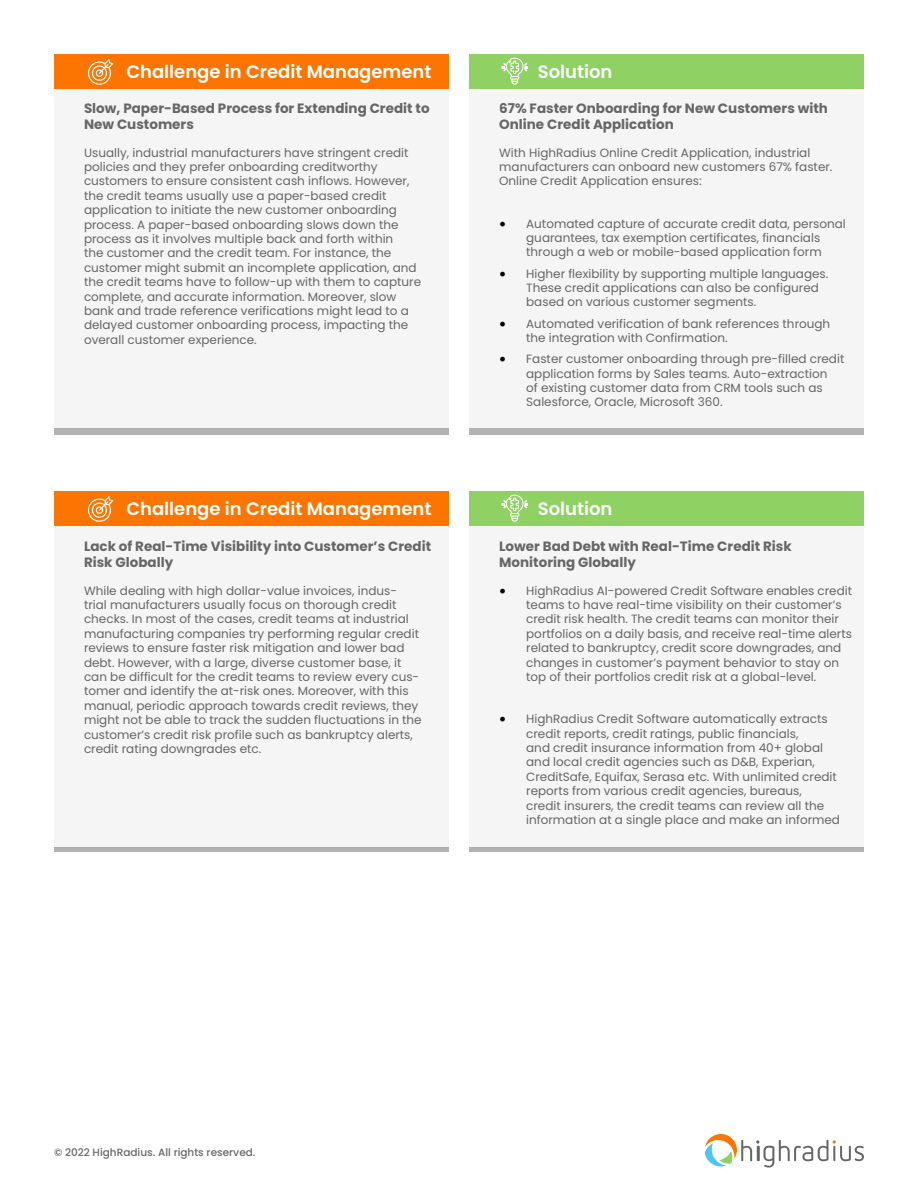
<style>
.page{position:relative;width:918px;height:1188px;background:#fff}
.page>*{position:absolute;margin:0;border:0;box-sizing:border-box;transform-origin:0 0}
.t1{font:600 18px "Poppins";color:#fcffff}
.t2{font:600 18px "Poppins";color:#fff}
.t3{font:700 13.5px/16.2px "Poppins";color:#666}
.t4{font:12px/14.4px "Poppins";color:#666}
.t5{font:500 10.5px "Poppins";color:#666767}
.s1{font-family:"Minion Pro";font-size:18px;color:#000}
</style>
<div class="page">
<svg style="left:705px;top:1134px;width:159px;height:34px"></svg>
<div style="left:54px;top:88px;width:395px;height:341px;background:#f5f5f5"></div>
<div style="left:54px;top:525px;width:395px;height:323px;background:#f5f5f5"></div>
<div style="left:469px;top:87px;width:395px;height:341px;background:#f5f5f5"></div>
<div style="left:469px;top:525px;width:395px;height:323px;background:#f5f5f5"></div>
<div style="left:54px;top:428px;width:395px;height:6px;background:#b2b3b3"></div>
<div style="left:54px;top:847px;width:395px;height:5px;background:#b2b3b3"></div>
<div style="left:469px;top:428px;width:395px;height:6px;background:#b2b3b3"></div>
<div style="left:469px;top:847px;width:395px;height:5px;background:#b2b3b3"></div>
<div style="left:54px;top:54px;width:395px;height:34px;background:#fc7500"></div>
<div style="left:469px;top:54px;width:395px;height:34px;background:#8fd163"></div>
<svg style="left:501px;top:57px;width:27px;height:28px"></svg>
<svg style="left:87px;top:59px;width:26px;height:26px"></svg>
<div style="left:54px;top:491px;width:395px;height:34px;background:#fc7500"></div>
<div style="left:469px;top:491px;width:395px;height:34px;background:#8fd163"></div>
<svg style="left:501px;top:494px;width:27px;height:28px"></svg>
<svg style="left:87px;top:496px;width:26px;height:26px"></svg>
<h1 class="t1" style="left:126px;top:61px;width:307px">Challenge in Credit Management</h1>
<h1 class="t1" style="left:538px;top:61px;width:76px">Solution</h1>
<h1 class="t2" style="left:84px;top:64px;width:159px">Cash Application</h1>
<p class="t3" style="left:84px;top:100px;width:347px">Slow, Paper-Based Process for Extending Credit to<br>New Customers</p>
<p class="t3" style="left:499px;top:100px;width:330px">67% Faster Onboarding for New Customers with<br>Online Credit Application</p>
<p class="t4" style="left:84px;top:145px;width:339px">Usually, industrial manufacturers have stringent credit policies and they prefer onboarding creditworthy customers to ensure consistent cash inflows. However, the credit teams usually use a paper-based credit application to initiate the new customer onboarding process. A paper-based onboarding slows down the process as it involves multiple back and forth within<br>the customer and the credit team. For instance, the customer might submit an incomplete application, and the credit teams have to follow-up with them to capture complete, and accurate information. Moreover, slow bank and trade reference verifications might lead to a delayed customer onboarding process, impacting the overall customer experience.</p>
<p class="t4" style="left:499px;top:145px;width:335px">With HighRadius Online Credit Application, industrial manufacturers can onboard new customers 67% faster.<br>Online Credit Application ensures:</p>
<p class="t4" style="left:499px;top:216px;width:348px;text-align:center"><span class="s1">•</span> Automated capture of accurate credit data, personal guarantees, tax exemption certificates, financials<br>through a web or mobile-based application form</p>
<p class="t4" style="left:526px;top:266px;width:304px;text-indent:-27px"><span class="s1">•</span> Higher flexibility by supporting multiple languages.<br>These credit applications can also be configured based on various customer segments.</p>
<p class="t4" style="left:526px;top:316px;width:306px;text-indent:-27px"><span class="s1">•</span> Automated verification of bank references through the integration with Confirmation.</p>
<p class="t4" style="left:526px;top:352px;width:320px;text-indent:-27px"><span class="s1">•</span> Faster customer onboarding through pre-filled credit application forms by Sales teams. Auto-extraction<br>of existing customer data from CRM tools such as Salesforce, Oracle, Microsoft 360.</p>
<h1 class="t1" style="left:126px;top:498px;width:307px">Challenge in Credit Management</h1>
<h1 class="t1" style="left:538px;top:498px;width:76px">Solution</h1>
<p class="t3" style="left:84px;top:538px;width:349px">Lack of Real-Time Visibility into Customer’s Credit<br>Risk Globally</p>
<p class="t4" style="left:84px;top:583px;width:339px">While dealing with high dollar-value invoices, indus&shy;trial manufacturers usually focus on thorough credit checks. In most of the cases, credit teams at industrial manufacturing companies try performing regular credit reviews to ensure faster risk mitigation and lower bad debt. However, with a large, diverse customer base, it can be difficult for the credit teams to review every cus&shy;tomer and identify the at-risk ones. Moreover, with this manual, periodic approach towards credit reviews, they might not be able to track the sudden fluctuations in the customer’s credit risk profile such as bankruptcy alerts, credit rating downgrades etc.</p>
<p class="t3" style="left:499px;top:538px;width:294px">Lower Bad Debt with Real-Time Credit Risk<br>Monitoring Globally</p>
<p class="t4" style="left:526px;top:583px;width:327px;text-indent:-27px"><span class="s1">•</span> HighRadius AI-powered Credit Software enables credit teams to have real-time visibility on their customer’s credit risk health. The credit teams can monitor their portfolios on a daily basis, and receive real-time alerts related to bankruptcy, credit score downgrades, and changes in customer’s payment behavior to stay on top of their portfolios credit risk at a global-level.</p>
<p class="t4" style="left:526px;top:712px;width:315px;text-indent:-27px"><span class="s1">•</span> HighRadius Credit Software automatically extracts credit reports, credit ratings, public financials,<br>and credit insurance information from 40+ global and local credit agencies such as D&amp;B, Experian, CreditSafe, Equifax, Serasa etc. With unlimited credit reports from various credit agencies, bureaus,<br>credit insurers, the credit teams can review all the information at a single place and make an informed</p>
<p class="t5" style="left:54px;top:1147px;width:203px">© 2022 HighRadius. All rights reserved.</p>
</div>
